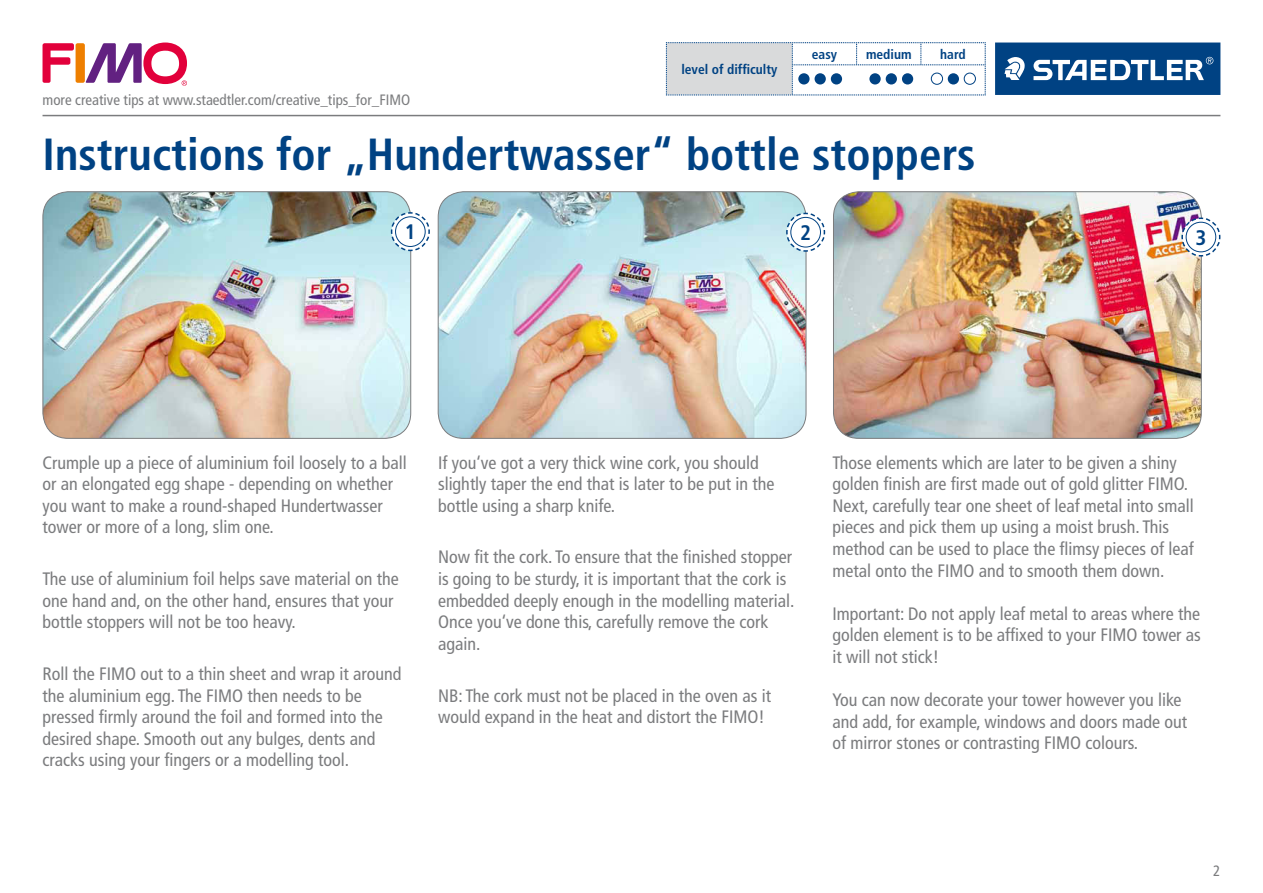
<style>
.page{position:relative;width:1263px;height:893px;background:#fff}
.page>*{position:absolute;margin:0;border:0;box-sizing:border-box;transform-origin:0 0}
.t1{font:700 condensed 45px "Frutiger";color:#004283}
.t2{font:700 condensed 21px "Frutiger";color:#004283}
.t3{font:condensed 18px/21.6px "Frutiger";color:#7b7c7e}
.t4{font:condensed 15px "Frutiger";color:#7b7c7e}
.t5{font:700 condensed 13.5px "Frutiger";color:#004283}
</style>
<div class="page">
<div style="left:995px;top:43px;width:225px;height:52px;background:#004283"></div>
<svg style="left:1004px;top:57px;width:21px;height:23px"></svg>
<svg style="left:1033px;top:57px;width:180px;height:23px"></svg>
<hr style="left:43px;top:115px;width:1177px;height:1px;background:#7b7c7e">
<svg style="left:666px;top:42px;width:320px;height:54px"></svg>
<div style="left:798px;top:73px;width:11px;height:12px;background:#004283;border-radius:50%"></div>
<div style="left:814px;top:73px;width:12px;height:12px;background:#004283;border-radius:50%"></div>
<div style="left:831px;top:73px;width:11px;height:12px;background:#004283;border-radius:50%"></div>
<div style="left:869px;top:73px;width:12px;height:12px;background:#004283;border-radius:50%"></div>
<div style="left:886px;top:73px;width:11px;height:12px;background:#004283;border-radius:50%"></div>
<div style="left:902px;top:73px;width:11px;height:12px;background:#004283;border-radius:50%"></div>
<div style="left:931px;top:73px;width:12px;height:12px;border:1px solid #004283;border-radius:50%"></div>
<div style="left:948px;top:73px;width:11px;height:12px;background:#004283;border-radius:50%"></div>
<div style="left:964px;top:73px;width:12px;height:12px;border:1px solid #004283;border-radius:50%"></div>
<img style="left:43px;top:192px;width:368px;height:246px">
<div style="left:43px;top:191px;width:368px;height:248px;border:1px solid #7b7c7e;border-radius:26px"></div>
<svg style="left:390px;top:211px;width:40px;height:41px"></svg>
<div style="left:395px;top:217px;width:30px;height:29px;background:#fff;border-radius:50%"></div>
<div style="left:395px;top:216px;width:31px;height:31px;border:1px solid #004283;border-radius:50%"></div>
<img style="left:833px;top:192px;width:368px;height:246px">
<div style="left:833px;top:191px;width:369px;height:248px;border:1px solid #7b7c7e;border-radius:26px"></div>
<svg style="left:1181px;top:217px;width:40px;height:40px"></svg>
<div style="left:1186px;top:222px;width:30px;height:30px;background:#fff;border-radius:50%"></div>
<div style="left:1186px;top:222px;width:30px;height:30px;border:1px solid #004283;border-radius:50%"></div>
<img style="left:438px;top:192px;width:368px;height:246px">
<div style="left:438px;top:191px;width:368px;height:248px;border:1px solid #7b7c7e;border-radius:26px"></div>
<svg style="left:785px;top:212px;width:41px;height:40px"></svg>
<div style="left:791px;top:217px;width:29px;height:30px;background:#fff;border-radius:50%"></div>
<div style="left:790px;top:217px;width:31px;height:30px;border:1px solid #004283;border-radius:50%"></div>
<svg style="left:43px;top:43px;width:31px;height:40px"></svg>
<div style="left:76px;top:43px;width:9px;height:40px;background:#ee7f00;border-radius:2px"></div>
<svg style="left:85px;top:43px;width:102px;height:43px"></svg>
<p class="t4" style="left:43px;top:91px;width:369px">more creative tips at www.staedtler.com/creative_tips_for_FIMO</p>
<p class="t5" style="left:681px;top:61px;width:98px">level of difficulty</p>
<p class="t5" style="left:812px;top:46px;width:27px">easy</p>
<p class="t5" style="left:866px;top:46px;width:47px">medium</p>
<p class="t5" style="left:940px;top:46px;width:27px">hard</p>
<h1 class="t1" style="left:43px;top:128px;width:934px">Instructions for „Hundertwasser“ bottle stoppers</h1>
<p class="t2" style="left:405px;top:220px;width:12px">1</p>
<p class="t2" style="left:1195px;top:225px;width:12px">3</p>
<p class="t2" style="left:800px;top:220px;width:12px">2</p>
<p class="t3" style="left:43px;top:452px;width:366px">Crumple up a piece of aluminium foil loosely to a ball or an elongated egg shape - depending on whether you want to make a round-shaped Hundertwasser tower or more of a long, slim one.</p>
<p class="t3" style="left:43px;top:568px;width:358px">The use of aluminium foil helps save material on the one hand and, on the other hand, ensures that your bottle stoppers will not be too heavy.</p>
<p class="t3" style="left:43px;top:663px;width:360px">Roll the FIMO out to a thin sheet and wrap it around the aluminium egg. The FIMO then needs to be pressed firmly around the foil and formed into the desired shape. Smooth out any bulges, dents and cracks using your fingers or a modelling tool.</p>
<p class="t3" style="left:438px;top:452px;width:338px">If you‘ve got a very thick wine cork, you should slightly taper the end that is later to be put in the bottle using a sharp knife.</p>
<p class="t3" style="left:438px;top:546px;width:358px">Now fit the cork. To ensure that the finished stopper is going to be sturdy, it is important that the cork is embedded deeply enough in the modelling material.<br>Once you‘ve done this, carefully remove the cork again.</p>
<p class="t3" style="left:438px;top:685px;width:335px">NB: The cork must not be placed in the oven as it would expand in the heat and distort the FIMO!</p>
<p class="t3" style="left:832px;top:452px;width:363px">Those elements which are later to be given a shiny golden finish are first made out of gold glitter FIMO.<br>Next, carefully tear one sheet of leaf metal into small pieces and pick them up using a moist brush. This method can be used to place the flimsy pieces of leaf metal onto the FIMO and to smooth them down.</p>
<p class="t3" style="left:832px;top:603px;width:370px;text-align:justify">Important: Do not apply leaf metal to areas where the golden element is to be affixed to your FIMO tower as it will not stick!</p>
<p class="t3" style="left:832px;top:689px;width:356px">You can now decorate your tower however you like and add, for example, windows and doors made out of mirror stones or contrasting FIMO colours.</p>
<p class="t4" style="left:1213px;top:862px;width:9px">2</p>
</div>
